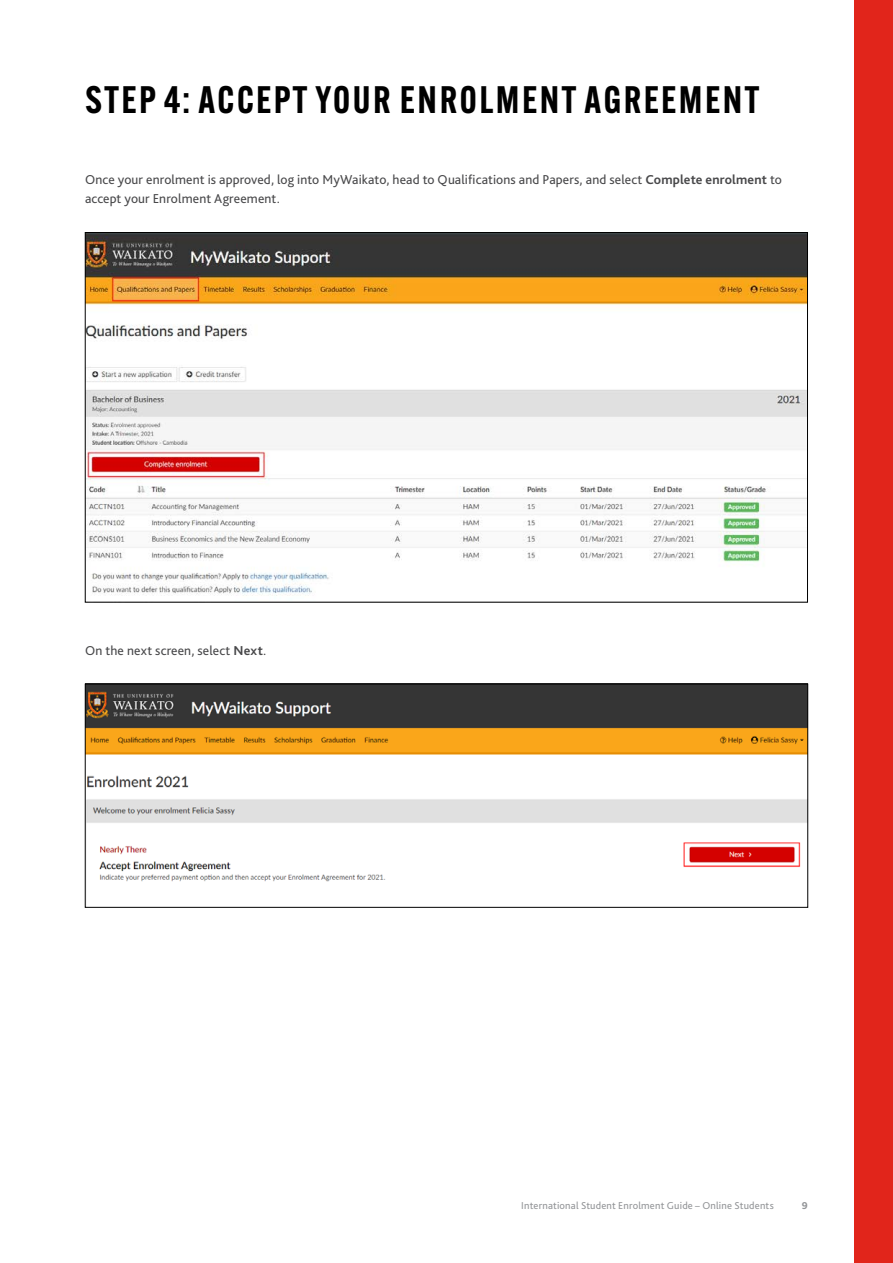
<style>
.page{position:relative;width:893px;height:1263px;background:#fff}
.page>*{position:absolute;margin:0;border:0;box-sizing:border-box;transform-origin:0 0}
.t1{font:600 37.5px "Alternate Gothic ATF";letter-spacing:.06em;color:#000}
.body{font:13.5px/19.5px "Bliss Pro";letter-spacing:.01em;color:#48484a}
.t2{font:10.5px "Bliss Pro";letter-spacing:.015em;color:#939598}
.t3{font:800 10.5px "Bliss Pro";color:#939598}
.s1{font-weight:700}
</style>
<div class="page">
<img style="left:87px;top:234px;width:719px;height:362px">
<img style="left:87px;top:686px;width:719px;height:196px">
<div style="left:85px;top:684px;width:723px;height:223px;border:1px solid #000"></div>
<div style="left:855px;top:0;width:38px;height:1263px;background:#e1251b"></div>
<h2 class="t1" style="left:85px;top:76px;width:676px">STEP 4: ACCEPT YOUR ENROLMENT AGREEMENT</h2>
<p class="body" style="left:85px;top:169px;width:698px">Once your enrolment is approved, log into MyWaikato, head to Qualifications and Papers, and select <span class="s1">Complete enrolment</span> to accept your Enrolment Agreement.</p>
<p class="body" style="left:85px;top:640px;width:183px">On the next screen, select <span class="s1">Next</span>.</p>
<p class="t2" style="left:521px;top:1199px;width:254px">International Student Enrolment Guide – Online Students</p>
<p class="t3" style="left:802px;top:1199px;width:7px">9</p>
</div>
